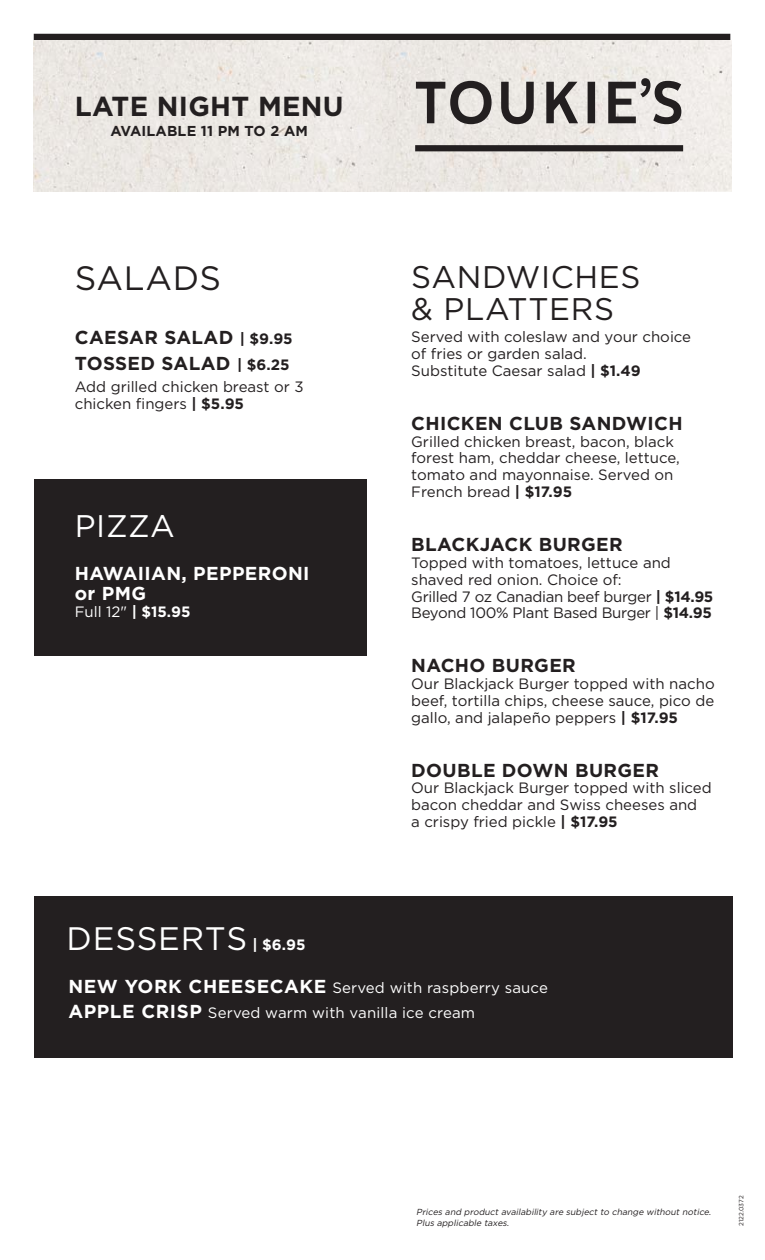
<style>
.page{position:relative;width:765px;height:1260px;background:#fff}
.page>*{position:absolute;margin:0;border:0;box-sizing:border-box;transform-origin:0 0}
.t1{font:33.75px "Gotham";letter-spacing:.02em;color:#231f20}
.t2{font:32.5px "Gotham";letter-spacing:.025em;color:#fff}
.t3{font:31.25px/31.2px "Gotham";letter-spacing:.02em;color:#231f20}
.t4{font:31.25px "Gotham";letter-spacing:.02em;color:#fff}
.t5{font:700 27.5px "Gotham";letter-spacing:.01em;color:#231f20}
.t6{font:700 18.75px/25.6px "Gotham";letter-spacing:.02em;color:#231f20}
.t7{font:700 18.75px/20px "Gotham";letter-spacing:.02em;color:#fff}
.t8{font:15px/16.9px "Gotham";color:#231f20}
.t9{font:15px/16.9px "Gotham";letter-spacing:-.02em;color:#231f20}
.t10{font:15px/25px "Gotham";letter-spacing:.01em;color:#fff}
.t11{font:700 14.38px "Gotham";letter-spacing:.01em;color:#231f20}
.t12{font:italic 8.75px/11.2px "Gotham";color:#231f20}
.t13{font:6.25px "Gotham";letter-spacing:-.005em;color:#231f20}
.s1{font-size:15px}
.s2{font-weight:700}
.s3{font-weight:700;font-size:15px}
.s4{font-weight:700;font-size:18.75px}
</style>
<div class="page">
<div style="left:34px;top:34px;width:696px;height:6px;background:#231f20"></div>
<div style="left:34px;top:896px;width:699px;height:161px;background:#231f20"></div>
<div style="left:34px;top:40px;width:304px;height:151px;background:#ece8e3"></div>
<div style="left:34px;top:479px;width:332px;height:177px;background:#231f20"></div>
<img style="left:338px;top:40px;width:393px;height:151px">
<svg style="left:416px;top:78px;width:265px;height:46px;background:#a29e9c"></svg>
<div style="left:415px;top:145px;width:268px;height:6px;background:#231f20"></div>
<h3 class="t5" style="left:75px;top:88px;width:270px">LATE NIGHT MENU</h3>
<p class="t11" style="left:111px;top:121px;width:199px">AVAILABLE 11 PM TO 2 AM</p>
<h1 class="t1" style="left:75px;top:257px;width:148px">SALADS</h1>
<p class="t6" style="left:75px;top:325px;width:219px">CAESAR SALAD <span class="s1">| $9.95<br></span>TOSSED SALAD <span class="s1">| $6.25</span></p>
<p class="t8" style="left:75px;top:378px;width:230px">Add grilled chicken breast or 3 chicken fingers <span class="s2">| $5.95</span></p>
<h3 class="t4" style="left:75px;top:506px;width:102px">PIZZA</h3>
<p class="t7" style="left:75px;top:563px;width:236px">HAWAIIAN, PEPPERONI or PMG</p>
<p class="t10" style="left:75px;top:599px;width:117px">Full 12" <span class="s2">| $15.95</span></p>
<h2 class="t2" style="left:67px;top:918px;width:240px">DESSERTS <span class="s3">| $6.95</span></h2>
<h3 class="t3" style="left:411px;top:261px;width:231px">SANDWICHES &amp; PLATTERS</h3>
<p class="t8" style="left:411px;top:328px;width:281px">Served with coleslaw and your choice of fries or garden salad.<br>Substitute Caesar salad <span class="s2">| $1.49</span></p>
<p class="t6" style="left:411px;top:410px;width:273px">CHICKEN CLUB SANDWICH</p>
<p class="t8" style="left:411px;top:432px;width:270px">Grilled chicken breast, bacon, black forest ham, cheddar cheese, lettuce, tomato and mayonnaise. Served on<br>French bread <span class="s2">| $17.95</span></p>
<p class="t6" style="left:411px;top:531px;width:213px">BLACKJACK BURGER</p>
<p class="t9" style="left:411px;top:554px;width:304px">Topped with tomatoes, lettuce and shaved red onion. Choice of:<br>Grilled 7 oz Canadian beef burger <span class="s2">| $14.95<br></span>Beyond 100% Plant Based Burger | <span class="s2">$14.95</span></p>
<p class="t6" style="left:411px;top:653px;width:166px">NACHO BURGER</p>
<p class="t8" style="left:411px;top:675px;width:305px;text-align:justify">Our Blackjack Burger topped with nacho beef, tortilla chips, cheese sauce, pico de gallo, and jalapeño peppers <span class="s2">| $17.95</span></p>
<p class="t6" style="left:411px;top:757px;width:249px">DOUBLE DOWN BURGER</p>
<p class="t8" style="left:411px;top:779px;width:302px">Our Blackjack Burger topped with sliced bacon cheddar and Swiss cheeses and<br>a crispy fried pickle <span class="s2">| $17.95</span></p>
<p class="t10" style="left:68px;top:975px;width:481px"><span class="s4">NEW YORK CHEESECAKE</span> Served with raspberry sauce<br><span class="s4">APPLE CRISP</span> Served warm with vanilla ice cream</p>
<p class="t12" style="left:416px;top:1206px;width:298px">Prices and productavailability are subjectto change withoutnotice.<br>Plus applicable taxes.</p>
<p class="t13" style="left:737px;top:1226px;width:32px;rotate:-90deg">2122.0372</p>
</div>
